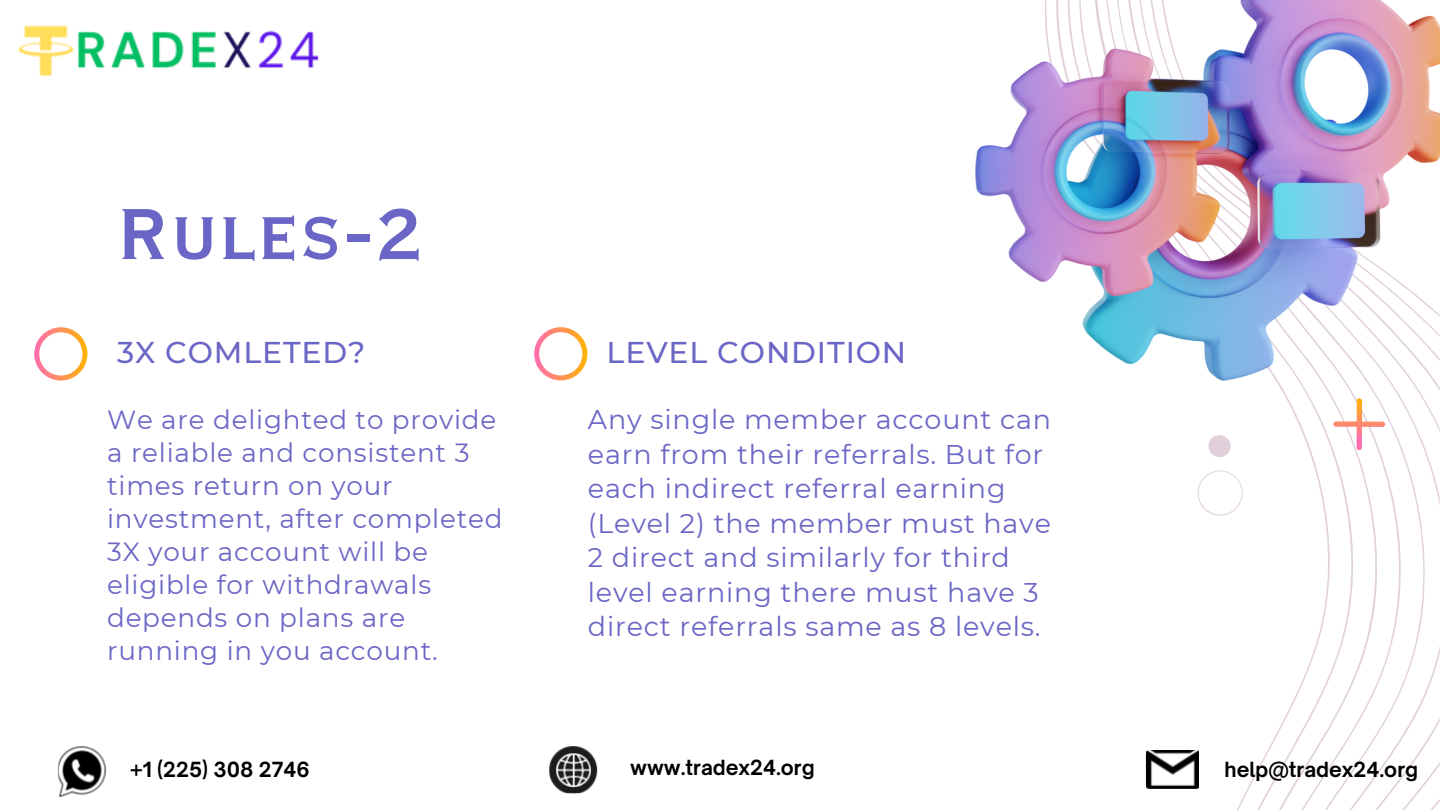
<style>
.page{position:relative;width:1440px;height:810px;background:#fff}
.page>*{position:absolute;margin:0;border:0;box-sizing:border-box;transform-origin:0 0}
.t1{font:95px "Copperplate Gothic LT Pro 30 BC";letter-spacing:.01em;color:#6b66c5}
.t2{font:500 30px "Montserrat";letter-spacing:.03em;color:#6b66c5}
.t3{font:27px/34.5px "Montserrat";letter-spacing:.03em;color:#6b66c5}
.t4{font:26.2px/33px "Montserrat";letter-spacing:.03em;color:#6b66c5}
.t5{font:700 20px "Open Sauce One";color:#000}
</style>
<div class="page">
<svg style="left:1197px;top:380px;width:243px;height:430px"></svg>
<svg style="left:34px;top:327px;width:53px;height:54px"></svg>
<svg style="left:1333px;top:398px;width:52px;height:52px"></svg>
<img style="left:976px;top:0;width:464px;height:380px">
<img style="left:19px;top:25px;width:300px;height:52px">
<svg style="left:534px;top:327px;width:53px;height:53px"></svg>
<img style="left:58px;top:746px;width:49px;height:51px">
<img style="left:62px;top:750px;width:40px;height:41px">
<img style="left:550px;top:746px;width:48px;height:48px">
<img style="left:556px;top:753px;width:35px;height:35px">
<img style="left:1145px;top:750px;width:53px;height:39px">
<p class="t1" style="left:117px;top:190px;width:308px">Rules-2</p>
<p class="t2" style="left:117px;top:334px;width:250px">3X COMLETED?</p>
<p class="t2" style="left:607px;top:334px;width:301px">LEVEL CONDITION</p>
<p class="t4" style="left:107px;top:403px;width:397px">We are delighted to provide a reliable and consistent 3 times return on your investment, after completed<br>3X your account will be eligible for withdrawals depends on plans are running in you account.</p>
<p class="t3" style="left:588px;top:403px;width:465px">Any single member account can earn from their referrals. But for each indirect referral earning (Level 2) the member must have<br>2 direct and similarly for third level earning there must have 3 direct referrals same as 8 levels.</p>
<p class="t5" style="left:130px;top:757px;width:181px">+1 (225) 308 2746</p>
<p class="t5" style="left:630px;top:755px;width:186px">www.tradex24.org</p>
<p class="t5" style="left:1225px;top:757px;width:195px">help@tradex24.org</p>
</div>
